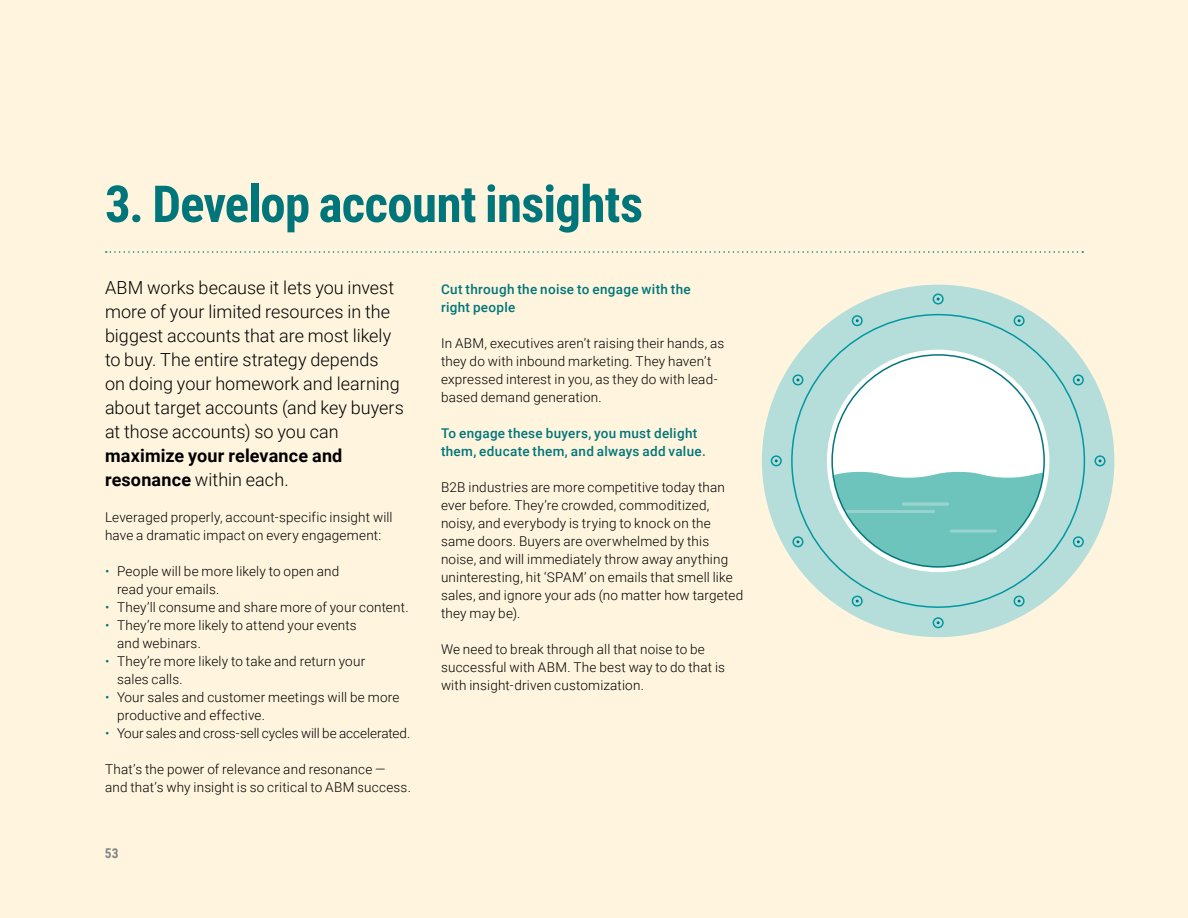
<style>
.page{position:relative;width:1188px;height:918px;background:#fff5de}
.page>*{position:absolute;margin:0;border:0;box-sizing:border-box;transform-origin:0 0}
.t1{font:700 51px "Roboto Condensed";letter-spacing:-.015em;color:#00757a}
.t2{font:300 18px/24px "Roboto";color:#000}
.t3{font:700 18px/24px "Roboto";letter-spacing:.01em;color:#000}
.t4{font:300 13.5px/18px "Roboto";letter-spacing:.015em;color:#000}
.t5{font:500 13.5px/18px "Roboto";letter-spacing:.02em;color:#00757a}
.t6{font:300 13.5px "Roboto";letter-spacing:-.005em;color:#000}
.t7{font:700 13.5px "Roboto Condensed";color:#838586}
.s1{font-weight:300}
.s2{color:#00757a}
</style>
<div class="page">
<svg style="left:106px;top:251px;width:977px;height:2px"></svg>
<div style="left:762px;top:285px;width:352px;height:352px;background:#b5deda;border-radius:50%"></div>
<div style="left:826px;top:349px;width:224px;height:224px;background:#fff;border-radius:50%"></div>
<div style="left:933px;top:294px;width:11px;height:11px;border:2px solid #0097a0;border-radius:50%"></div>
<svg style="left:1013px;top:315px;width:12px;height:12px"></svg>
<svg style="left:1073px;top:374px;width:11px;height:12px"></svg>
<div style="left:1094px;top:455px;width:12px;height:11px;border:2px solid #0097a0;border-radius:50%"></div>
<svg style="left:1072px;top:536px;width:12px;height:12px"></svg>
<svg style="left:1013px;top:596px;width:12px;height:11px"></svg>
<div style="left:933px;top:617px;width:11px;height:11px;border:2px solid #0097a0;border-radius:50%"></div>
<svg style="left:851px;top:595px;width:12px;height:12px"></svg>
<svg style="left:792px;top:536px;width:11px;height:12px"></svg>
<div style="left:771px;top:455px;width:11px;height:11px;border:2px solid #0097a0;border-radius:50%"></div>
<svg style="left:792px;top:374px;width:12px;height:12px"></svg>
<svg style="left:851px;top:315px;width:12px;height:11px"></svg>
<svg style="left:832px;top:472px;width:212px;height:95px"></svg>
<hr style="left:832px;top:510px;width:102px;height:3px;background:#99d3cd">
<hr style="left:951px;top:530px;width:44px;height:3px;background:#99d3cd">
<hr style="left:903px;top:503px;width:45px;height:3px;background:#99d3cd">
<h1 class="t1" style="left:105px;top:168px;width:540px">3. Develop account insights</h1>
<p class="t2" style="left:105px;top:275px;width:300px">ABM works because it lets you invest more of your limited resources in the biggest accounts that are most likely to buy. The entire strategy depends<br>on doing your homework and learning about target accounts (and key buyers at those accounts) so you can</p>
<h2 class="t3" style="left:105px;top:443px;width:239px">maximize your relevance and resonance <span class="s1">within each.</span></h2>
<p class="t4" style="left:105px;top:508px;width:289px">Leveraged properly, account-specific insight will have a dramatic impact on every engagement:</p>
<p class="t4" style="left:117px;top:562px;width:224px;text-indent:-12px"><span class="s2">•</span> People will be more likely to open and read your emails.</p>
<p class="t4" style="left:105px;top:598px;width:305px"><span class="s2">•</span> They’ll consume and share more of your content.</p>
<p class="t4" style="left:117px;top:616px;width:241px;text-indent:-12px"><span class="s2">•</span> They’re more likely to attend your events and webinars.</p>
<p class="t4" style="left:117px;top:652px;width:250px;text-indent:-12px"><span class="s2">•</span> They’re more likely to take and return your sales calls.</p>
<p class="t4" style="left:117px;top:688px;width:284px;text-indent:-12px"><span class="s2">•</span> Your sales and customer meetings will be more productive and effective.</p>
<p class="t6" style="left:105px;top:724px;width:307px"><span class="s2">•</span> Your sales and cross-sell cycles will be accelerated.</p>
<p class="t4" style="left:105px;top:760px;width:307px">That’s the power of relevance and resonance — and that’s why insight is so critical to ABM success.</p>
<p class="t7" style="left:105px;top:844px;width:15px">53</p>
<p class="t5" style="left:441px;top:280px;width:251px">Cut through the noise to engage with the right people</p>
<p class="t4" style="left:441px;top:334px;width:285px">In ABM, executives aren’t raising their hands, as they do with inbound marketing. They haven’t expressed interest in you, as they do with lead&shy;based demand generation.</p>
<p class="t5" style="left:441px;top:424px;width:266px">To engage these buyers, you must delight them, educate them, and always add value.</p>
<p class="t4" style="left:441px;top:478px;width:304px">B2B industries are more competitive today than ever before. They’re crowded, commoditized, noisy, and everybody is trying to knock on the same doors. Buyers are overwhelmed by this noise, and will immediately throw away anything uninteresting, hit ‘SPAM’ on emails that smell like sales, and ignore your ads (no matter how targeted they may be).</p>
<p class="t4" style="left:441px;top:640px;width:285px">We need to break through all that noise to be successful with ABM. The best way to do that is with insight-driven customization.</p>
</div>
